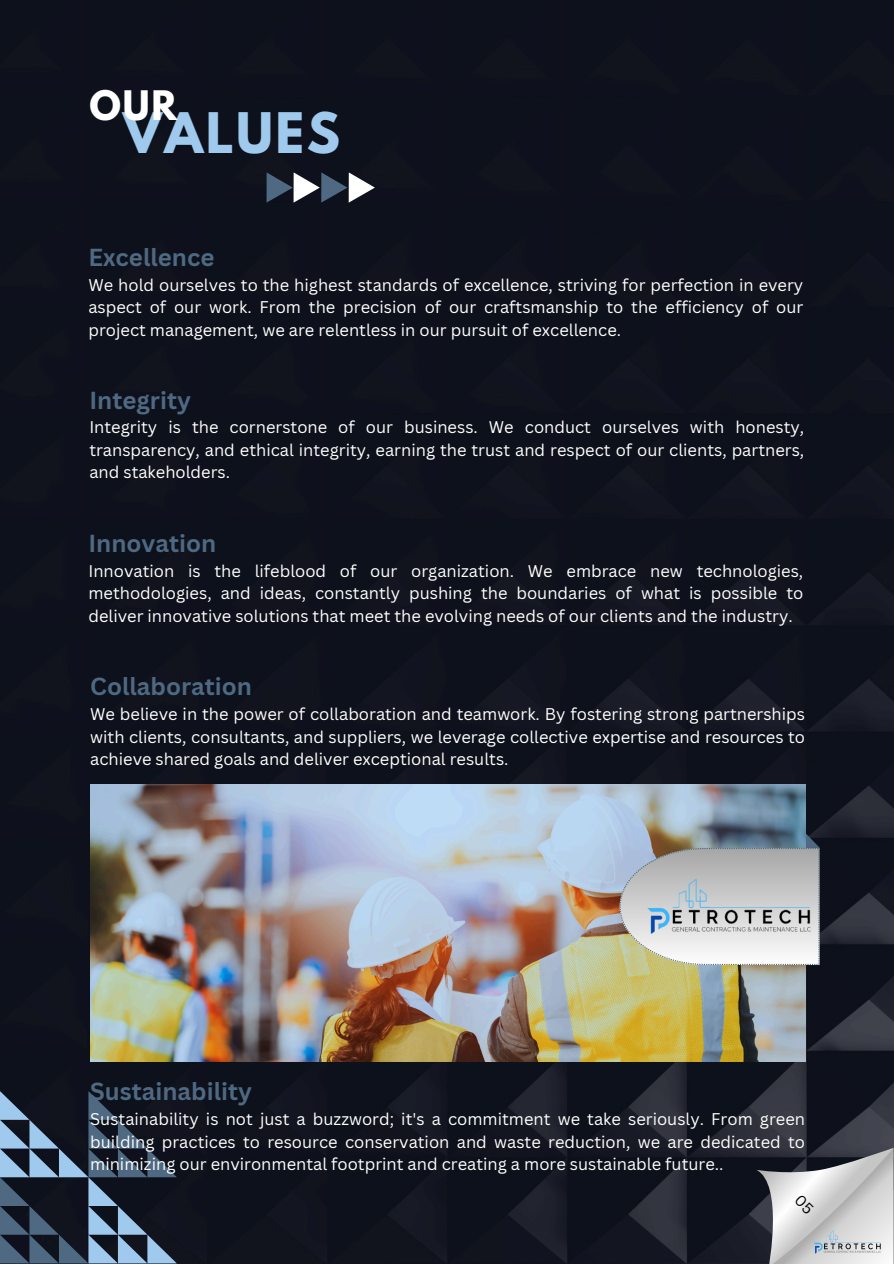
<style>
.page{position:relative;width:894px;height:1264px;background:#fff}
.page>*{position:absolute;margin:0;border:0;box-sizing:border-box;transform-origin:0 0}
.t1{font:700 49.5px "League Spartan";letter-spacing:.05em;color:#a0c9ee}
.t2{font:700 36px "League Spartan";color:#fff}
.t3{font:700 24px "Canva Sans";color:#4e6981}
.t4{font:16.5px/22.5px "Canva Sans";color:#fff;text-align:justify}
</style>
<div class="page">
<div style="left:0;top:0;width:893px;height:1263px;background:#0e111b"></div>
<img style="left:90px;top:785px;width:715px;height:276px">
<svg style="left:0;top:1091px;width:177px;height:172px;background:#313e4f"></svg>
<svg style="left:267px;top:172px;width:107px;height:31px"></svg>
<svg style="left:619px;top:830px;width:200px;height:135px"></svg>
<img style="left:646px;top:876px;width:166px;height:60px">
<svg style="left:756px;top:1147px;width:137px;height:116px;background:#a9aaad"></svg>
<p class="t2" style="left:89px;top:87px;width:89px">OUR</p>
<p class="t1" style="left:123px;top:108px;width:218px">VALUES</p>
<p class="t3" style="left:88px;top:240px;width:127px">Excellence</p>
<p class="t4" style="left:88px;top:273px;width:716px">We hold ourselves to the highest standards of excellence, striving for perfection in every aspect of our work. From the precision of our craftsmanship to the efficiency of our project management, we are relentless in our pursuit of excellence.</p>
<p class="t3" style="left:89px;top:383px;width:103px">Integrity</p>
<p class="t4" style="left:89px;top:416px;width:716px">Integrity is the cornerstone of our business. We conduct ourselves with honesty, transparency, and ethical integrity, earning the trust and respect of our clients, partners, and stakeholders.</p>
<p class="t3" style="left:88px;top:526px;width:129px">Innovation</p>
<p class="t4" style="left:88px;top:559px;width:716px">Innovation is the lifeblood of our organization. We embrace new technologies, methodologies, and ideas, constantly pushing the boundaries of what is possible to deliver innovative solutions that meet the evolving needs of our clients and the industry.</p>
<p class="t3" style="left:90px;top:669px;width:163px">Collaboration</p>
<p class="t4" style="left:90px;top:702px;width:716px">We believe in the power of collaboration and teamwork. By fostering strong partnerships with clients, consultants, and suppliers, we leverage collective expertise and resources to achieve shared goals and deliver exceptional results.</p>
<h1 class="t3" style="left:90px;top:1074px;width:163px">Sustainability</h1>
<p class="t4" style="left:90px;top:1107px;width:716px">Sustainability is not just a buzzword; it's a commitment we take seriously. From green building practices to resource conservation and waste reduction, we are dedicated to minimizing our environmental footprint and creating a more sustainable future..</p>
</div>
